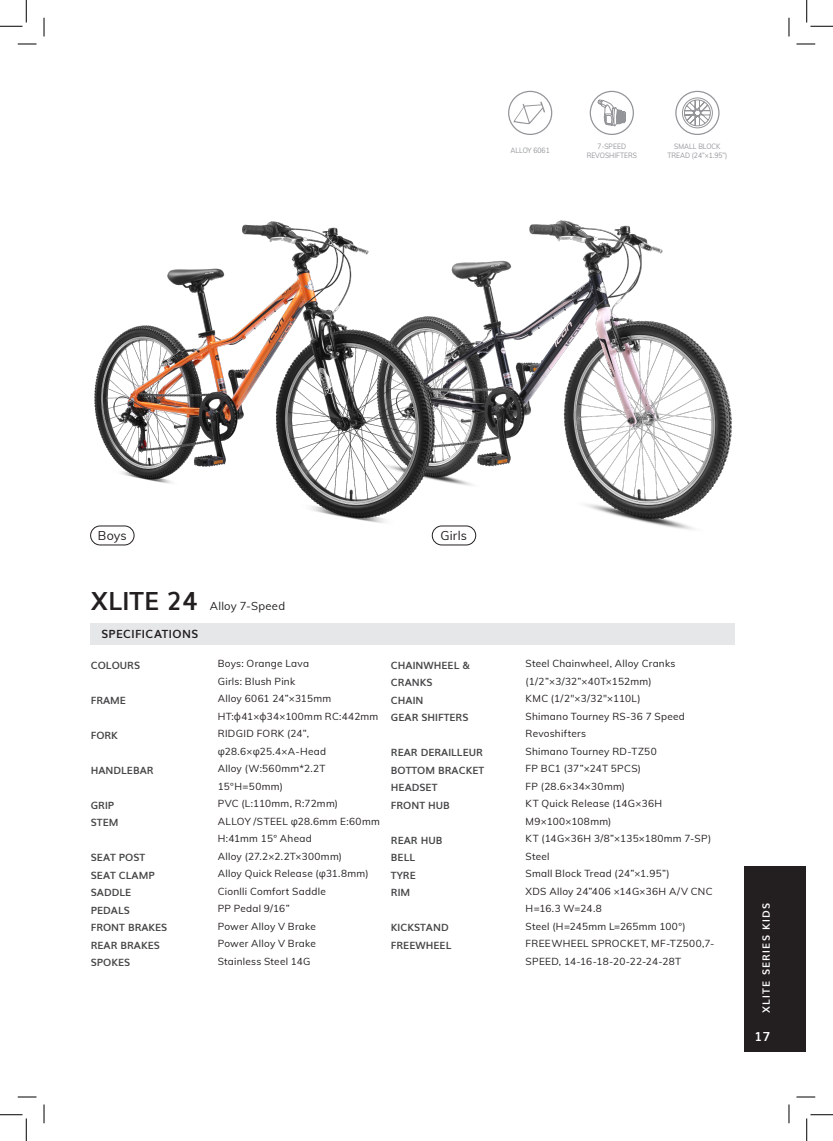
<style>
.page{position:relative;width:833px;height:1141px;background:#fff}
.page>*{position:absolute;margin:0;border:0;box-sizing:border-box;transform-origin:0 0}
.Title_Bold{font:700 25px "Muli";color:#231f20}
.Specs_Bold{font:12.5px "Muli";letter-spacing:.015em;color:#231f20}
.t1{font:700 12.5px "Muli";color:#fff}
.Specs_Bold-2{font:700 11.25px "Muli";letter-spacing:.035em;color:#231f20}
.Specs_Bold-3{font:11.25px "Muli";letter-spacing:.025em;color:#231f20}
.t2{font:10px/17.5px "Muli";letter-spacing:.025em;color:#231f20}
.t3{font:700 10px/17.5px "Muli";color:#454647}
.Page_Number{font:700 10px "Muli";letter-spacing:.12em;color:#fff}
.t4{font:7.5px "Muli";color:#939598;scale:.9 1}
.s1{font-family:"Open Sans"}
</style>
<div class="page">
<div style="left:743px;top:865px;width:62px;height:186px;background:#231f20"></div>
<div style="left:90px;top:622px;width:644px;height:22px;background:#e6e7e9"></div>
<img style="left:433px;top:220px;width:299px;height:319px">
<img style="left:93px;top:220px;width:343px;height:308px">
<div style="left:90px;top:525px;width:44px;height:20px;border:1px solid #231f20;border-radius:9px"></div>
<div style="left:431px;top:525px;width:44px;height:20px;border:1px solid #231f20;border-radius:9px"></div>
<svg style="left:513px;top:102px;width:32px;height:22px"></svg>
<div style="left:507px;top:91px;width:45px;height:44px;border:1px solid #939598;border-radius:50%"></div>
<div style="left:589px;top:91px;width:44px;height:44px;border:1px solid #939598;border-radius:50%"></div>
<div style="left:675px;top:91px;width:44px;height:44px;border:1px solid #939598;border-radius:50%"></div>
<svg style="left:681px;top:97px;width:32px;height:32px"></svg>
<svg style="left:596px;top:99px;width:30px;height:28px"></svg>
<svg style="left:18px;top:43px;width:18px;height:2px"></svg>
<svg style="left:796px;top:43px;width:18px;height:2px"></svg>
<svg style="left:18px;top:1096px;width:18px;height:1px"></svg>
<svg style="left:796px;top:1096px;width:18px;height:1px"></svg>
<svg style="left:43px;top:18px;width:2px;height:18px"></svg>
<svg style="left:43px;top:1104px;width:2px;height:19px"></svg>
<svg style="left:788px;top:18px;width:1px;height:18px"></svg>
<svg style="left:788px;top:1104px;width:1px;height:19px"></svg>
<svg style="left:0;top:0;width:27px;height:27px"></svg>
<svg style="left:0;top:1114px;width:27px;height:26px"></svg>
<svg style="left:806px;top:0;width:26px;height:27px"></svg>
<svg style="left:806px;top:1114px;width:26px;height:26px"></svg>
<p class="t4" style="left:510px;top:145px;width:45px">ALLOY 6061</p>
<p class="t4" style="left:597px;top:140px;width:33px">7-SPEED</p>
<p class="t4" style="left:586px;top:149px;width:57px">REVOSHIFTERS</p>
<p class="t4" style="left:674px;top:140px;width:53px">SMALL BLOCK</p>
<p class="t4" style="left:667px;top:149px;width:68px">TREAD (24”×1.95”)</p>
<p class="Specs_Bold" style="left:98px;top:526px;width:30px">Boys</p>
<p class="Specs_Bold" style="left:440px;top:526px;width:28px">Girls</p>
<p class="Title_Bold" style="left:91px;top:580px;width:108px">XLITE 24</p>
<p class="Specs_Bold-2" style="left:101px;top:625px;width:98px">SPECIFICATIONS</p>
<p class="t3" style="left:91px;top:655px;width:51px">COLOURS</p>
<p class="t3" style="left:91px;top:690px;width:37px">FRAME</p>
<p class="t3" style="left:91px;top:725px;width:29px">FORK</p>
<p class="t3" style="left:91px;top:760px;width:64px">HANDLEBAR</p>
<p class="t3" style="left:91px;top:795px;width:25px">GRIP</p>
<p class="t3" style="left:91px;top:813px;width:29px">STEM</p>
<p class="t3" style="left:91px;top:848px;width:56px">SEAT POST</p>
<p class="t3" style="left:91px;top:865px;width:65px">SEAT CLAMP</p>
<p class="t3" style="left:91px;top:883px;width:42px">SADDLE</p>
<p class="t3" style="left:91px;top:900px;width:41px">PEDALS</p>
<p class="t3" style="left:91px;top:918px;width:78px">FRONT BRAKES</p>
<p class="t3" style="left:91px;top:935px;width:71px">REAR BRAKES</p>
<p class="t3" style="left:91px;top:953px;width:41px">SPOKES</p>
<p class="Specs_Bold-3" style="left:210px;top:597px;width:77px">Alloy 7-Speed</p>
<p class="t2" style="left:218px;top:654px;width:93px">Boys: Orange Lava</p>
<p class="t2" style="left:218px;top:672px;width:79px">Girls: Blush Pink</p>
<p class="t2" style="left:218px;top:689px;width:162px">Alloy 6061 24”×315mm<br>HT:<span class="s1">ф</span>41×<span class="s1">ф</span>34×100mm RC:442mm</p>
<p class="t2" style="left:218px;top:724px;width:110px">RIDGID FORK (24”, <span class="s1">φ</span>28.6×<span class="s1">φ</span>25.4×A-Head</p>
<p class="t2" style="left:218px;top:759px;width:109px">Alloy (W:560mm*2.2T<br>15°H=50mm)</p>
<p class="t2" style="left:218px;top:794px;width:122px">PVC (L:110mm, R:72mm)</p>
<p class="t2" style="left:218px;top:812px;width:163px">ALLOY /STEEL <span class="s1">φ</span>28.6mm E:60mm<br>H:41mm 15° Ahead</p>
<p class="t2" style="left:218px;top:847px;width:126px">Alloy (27.2×2.2T×300mm)</p>
<p class="t2" style="left:218px;top:864px;width:152px">Alloy Quick Release (<span class="s1">φ</span>31.8mm)</p>
<p class="t2" style="left:218px;top:882px;width:109px">Cionlli Comfort Saddle</p>
<p class="t2" style="left:218px;top:899px;width:73px">PP Pedal 9/16”</p>
<p class="t2" style="left:218px;top:917px;width:99px">Power Alloy V Brake</p>
<p class="t2" style="left:218px;top:934px;width:99px">Power Alloy V Brake</p>
<p class="t2" style="left:218px;top:952px;width:94px">Stainless Steel 14G</p>
<p class="t3" style="left:390px;top:655px;width:81px">CHAINWHEEL &amp;<br>CRANKS</p>
<p class="t3" style="left:390px;top:690px;width:34px">CHAIN</p>
<p class="t3" style="left:390px;top:708px;width:79px">GEAR SHIFTERS</p>
<p class="t3" style="left:390px;top:743px;width:93px">REAR DERAILLEUR</p>
<p class="t3" style="left:390px;top:760px;width:95px">BOTTOM BRACKET</p>
<p class="t3" style="left:390px;top:778px;width:48px">HEADSET</p>
<p class="t3" style="left:390px;top:795px;width:60px">FRONT HUB</p>
<p class="t3" style="left:390px;top:830px;width:53px">REAR HUB</p>
<p class="t3" style="left:390px;top:848px;width:26px">BELL</p>
<p class="t3" style="left:390px;top:865px;width:26px">TYRE</p>
<p class="t3" style="left:390px;top:883px;width:21px">RIM</p>
<p class="t3" style="left:390px;top:918px;width:59px">KICKSTAND</p>
<p class="t3" style="left:390px;top:935px;width:62px">FREEWHEEL</p>
<p class="t2" style="left:525px;top:654px;width:151px">Steel Chainwheel, Alloy Cranks (1/2”×3/32”×40T×152mm)</p>
<p class="t2" style="left:525px;top:689px;width:116px">KMC (1/2<span class="s1">″</span>×3/32<span class="s1">″</span>×110L)</p>
<p class="t2" style="left:525px;top:707px;width:161px">Shimano Tourney RS-36 7 Speed<br>Revoshifters</p>
<p class="t2" style="left:525px;top:742px;width:132px">Shimano Tourney RD-TZ50</p>
<p class="t2" style="left:525px;top:759px;width:117px">FP BC1 (37”×24T 5PCS)</p>
<p class="t2" style="left:525px;top:777px;width:101px">FP (28.6×34×30mm)</p>
<p class="t2" style="left:525px;top:794px;width:138px">KT Quick Release (14G×36H<br>M9×100×108mm)</p>
<p class="t2" style="left:525px;top:829px;width:187px">KT (14G×36H 3/8”×135×180mm 7-SP)</p>
<p class="t2" style="left:525px;top:847px;width:25px">Steel</p>
<p class="t2" style="left:525px;top:864px;width:145px">Small Block Tread (24”×1.95”)</p>
<p class="t2" style="left:525px;top:882px;width:188px">XDS Alloy 24”406 ×14G×36H A/V CNC<br>H=16.3 W=24.8</p>
<p class="t2" style="left:525px;top:917px;width:162px">Steel (H=245mm L=265mm 100°)</p>
<p class="t2" style="left:525px;top:934px;width:190px">FREEWHEEL SPROCKET, MF-TZ500,7-<br>SPEED, 14-16-18-20-22-24-28T</p>
<p class="Page_Number" style="left:757px;top:1012px;width:111px;rotate:-90deg">XLITE SERIES KIDS</p>
<p class="t1" style="left:754px;top:1026px;width:17px">17</p>
</div>
